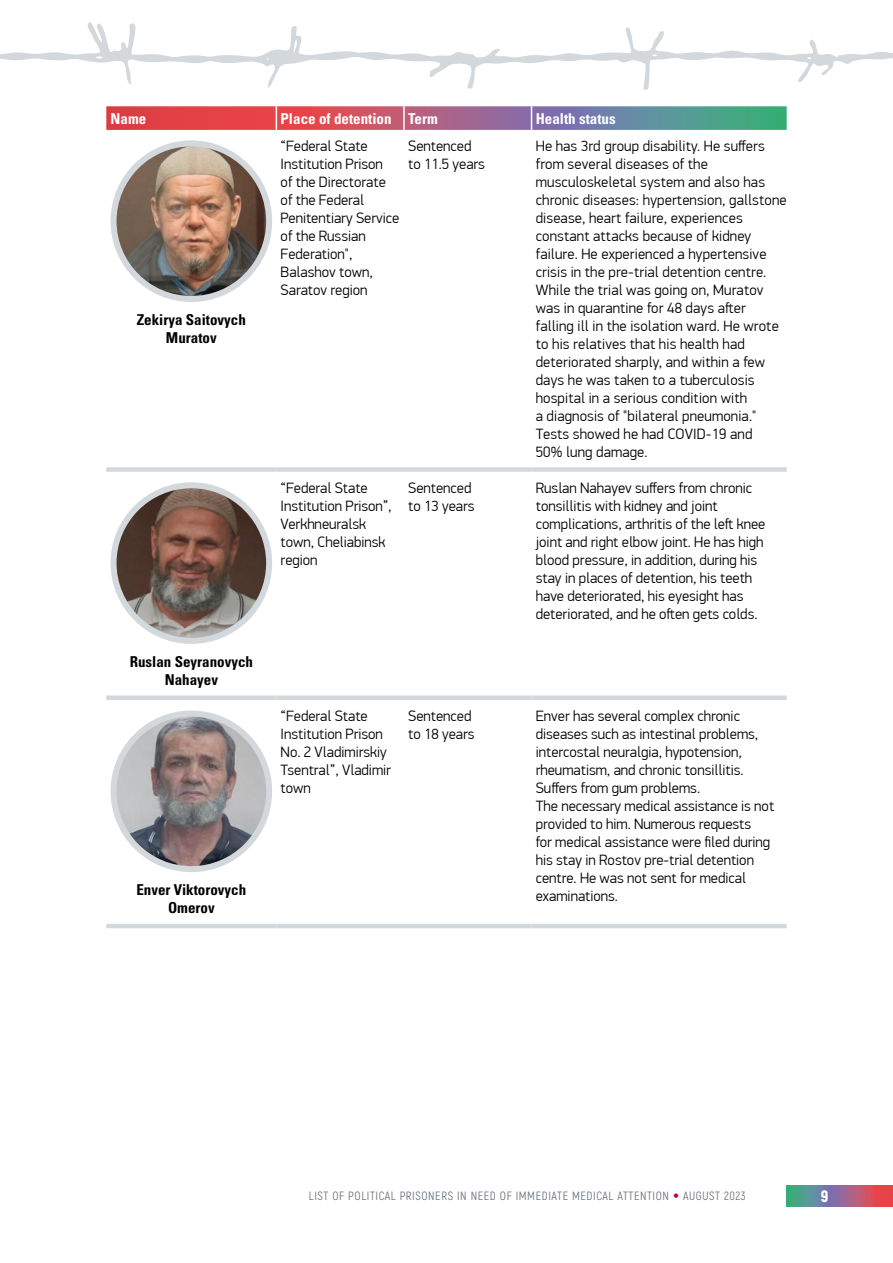
<style>
.page{position:relative;width:893px;height:1263px;background:#fff}
.page>*{position:absolute;margin:0;border:0;box-sizing:border-box;transform-origin:0 0}
.t1{font:900 16.5px "Akrobat";color:#fff}
.TableTEXT{font:300 15px/18px "PF Din Display Pro";color:#000}
.Name{font:15px/18px "Univers LTCYR 67 Bold Cond";color:#000;text-align:center}
.t2{font:15px "Univers LTCYR 67 Bold Cond";color:#fff}
.t3{font:12px "Akrobat";letter-spacing:.05em;color:#666e77}
.s1{font-family:"Univers LTCYR 45";font-weight:300;color:#be0036}
</style>
<div class="page">
<svg style="left:787px;top:1185px;width:106px;height:22px;background:#957081"></svg>
<svg style="left:0;top:22px;width:893px;height:67px"></svg>
<svg style="left:106px;top:106px;width:681px;height:24px;background:#a46b79"></svg>
<div style="left:106px;top:467px;width:170px;height:5px;background:#d3d8dc"></div>
<div style="left:276px;top:467px;width:128px;height:5px;background:#d3d8dc"></div>
<div style="left:404px;top:467px;width:127px;height:5px;background:#d3d8dc"></div>
<div style="left:531px;top:467px;width:256px;height:5px;background:#d3d8dc"></div>
<div style="left:106px;top:695px;width:170px;height:5px;background:#d3d8dc"></div>
<div style="left:276px;top:695px;width:128px;height:5px;background:#d3d8dc"></div>
<div style="left:404px;top:695px;width:127px;height:5px;background:#d3d8dc"></div>
<div style="left:531px;top:695px;width:256px;height:5px;background:#d3d8dc"></div>
<hr style="left:106px;top:924px;width:170px;height:4px;background:#d3d8dc">
<hr style="left:276px;top:924px;width:128px;height:4px;background:#d3d8dc">
<hr style="left:404px;top:924px;width:127px;height:4px;background:#d3d8dc">
<hr style="left:531px;top:924px;width:256px;height:4px;background:#d3d8dc">
<img style="left:114px;top:143px;width:155px;height:156px;border-radius:78px">
<div style="left:111px;top:140px;width:161px;height:162px;border:6px solid #d3d8dc;border-radius:50%"></div>
<img style="left:114px;top:485px;width:155px;height:156px;border-radius:78px">
<div style="left:111px;top:482px;width:161px;height:162px;border:6px solid #d3d8dc;border-radius:50%"></div>
<img style="left:114px;top:713px;width:155px;height:156px;border-radius:78px">
<div style="left:111px;top:710px;width:161px;height:162px;border:6px solid #d3d8dc;border-radius:50%"></div>
<p class="t2" style="left:111px;top:109px;width:37px">Name</p>
<p class="t2" style="left:281px;top:109px;width:112px">Place of detention</p>
<p class="t2" style="left:408px;top:109px;width:31px">Term</p>
<p class="t2" style="left:536px;top:109px;width:81px">Health status</p>
<p class="Name" style="left:137px;top:311px;width:111px">Zekirya Saitovych<br>Muratov</p>
<p class="Name" style="left:130px;top:652px;width:125px">Ruslan Seyranovych<br>Nahayev</p>
<p class="Name" style="left:136px;top:881px;width:111px">Enver Viktorovych<br>Omerov</p>
<p class="TableTEXT" style="left:281px;top:137px;width:120px">“Federal State<br>Institution Prison<br>of the Directorate of the Federal<br>Penitentiary Service of the Russian<br>Federation",<br>Balashov town,<br>Saratov region</p>
<p class="TableTEXT" style="left:408px;top:137px;width:78px">Sentenced to 11.5 years</p>
<p class="TableTEXT" style="left:536px;top:137px;width:252px">He has 3rd group disability. He suffers from several diseases of the musculoskeletal system and also has chronic diseases: hypertension, gallstone disease, heart failure, experiences constant attacks because of kidney failure. He experienced a hypertensive crisis in the pre-trial detention centre.<br>While the trial was going on, Muratov was in quarantine for 48 days after falling ill in the isolation ward. He wrote to his relatives that his health had deteriorated sharply, and within a few days he was taken to a tuberculosis hospital in a serious condition with<br>a diagnosis of "bilateral pneumonia." Tests showed he had COVID-19 and<br>50% lung damage.</p>
<p class="TableTEXT" style="left:281px;top:479px;width:112px">“Federal State<br>Institution Prison”,<br>Verkhneuralsk town, Cheliabinsk region</p>
<p class="TableTEXT" style="left:408px;top:479px;width:68px">Sentenced to 13 years</p>
<p class="TableTEXT" style="left:536px;top:479px;width:231px">Ruslan Nahayev suffers from chronic tonsillitis with kidney and joint complications, arthritis of the left knee joint and right elbow joint. He has high blood pressure, in addition, during his stay in places of detention, his teeth have deteriorated, his eyesight has deteriorated, and he often gets colds.</p>
<p class="TableTEXT" style="left:281px;top:707px;width:112px">“Federal State<br>Institution Prison<br>No. 2 Vladimirskiy<br>Tsentral”, Vladimir town</p>
<p class="TableTEXT" style="left:408px;top:707px;width:68px">Sentenced to 18 years</p>
<p class="TableTEXT" style="left:536px;top:707px;width:240px">Enver has several complex chronic diseases such as intestinal problems, intercostal neuralgia, hypotension, rheumatism, and chronic tonsillitis.<br>Suffers from gum problems.<br>The necessary medical assistance is not provided to him. Numerous requests<br>for medical assistance were filed during his stay in Rostov pre-trial detention centre. He was not sent for medical examinations.</p>
<p class="t3" style="left:309px;top:1189px;width:438px">LIST OF POLITICAL PRISONERS IN NEED OF IMMEDIATE MEDICAL ATTENTION <span class="s1">•</span> AUGUST 2023</p>
<p class="t1" style="left:821px;top:1185px;width:9px">9</p>
</div>
